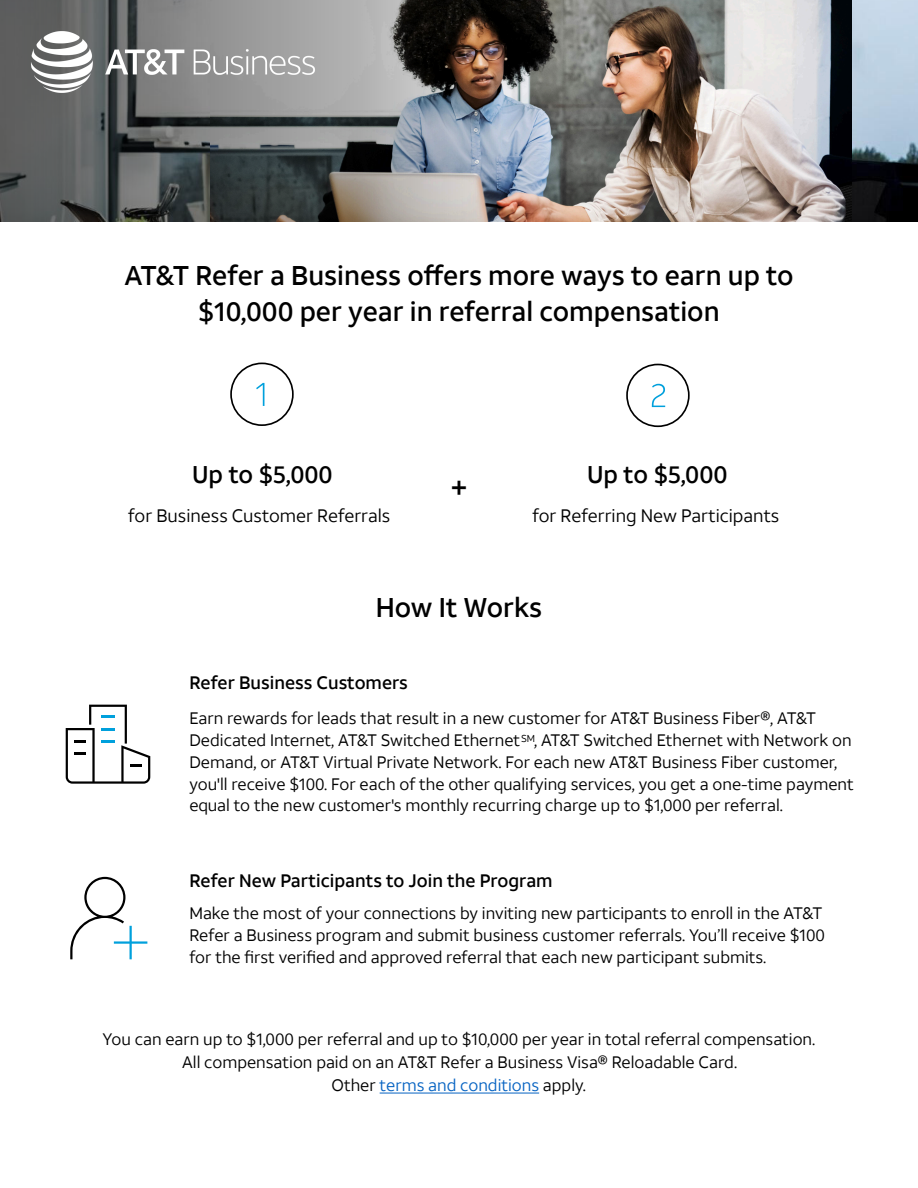
<style>
.page{position:relative;width:918px;height:1188px;background:#fff}
.page>*{position:absolute;margin:0;border:0;box-sizing:border-box;transform-origin:0 0}
.t1{font:500 29.85px "ATT Aleck Sans";color:#000}
.t2{font:500 27px/35.4px "ATT Aleck Sans";color:#000;text-align:center}
.t3{font:500 24.15px "ATT Aleck Sans";color:#000}
.t4{font:500 18px "ATT Aleck Sans";color:#000}
.t5{font:18px "ATT Aleck Sans";color:#000}
.t6{font:16.5px/21.8px "ATT Aleck Sans";color:#000}
.t7{font:10.05px "ATT Aleck Sans";color:#000}
.s1{color:#0663c2}
</style>
<div class="page">
<img style="left:851px;top:0;width:67px;height:221px">
<svg style="left:230px;top:363px;width:64px;height:63px"></svg>
<hr style="left:380px;top:1093px;width:159px;height:1px;background:#0663c2">
<svg style="left:626px;top:364px;width:64px;height:63px"></svg>
<svg style="left:66px;top:705px;width:84px;height:79px"></svg>
<svg style="left:70px;top:877px;width:77px;height:82px"></svg>
<img style="left:505px;top:0;width:346px;height:221px">
<img style="left:0;top:0;width:505px;height:221px">
<img style="left:0;top:0;width:345px;height:124px">
<h2 class="t2" style="left:124px;top:258px;width:671px">AT&amp;T Refer a Business offers more ways to earn up to $10,000 per year in referral compensation</h2>
<h3 class="t3" style="left:192px;top:459px;width:142px">Up to $5,000</h3>
<p class="t5" style="left:128px;top:505px;width:264px">for Business Customer Referrals</p>
<h1 class="t1" style="left:450px;top:469px;width:19px">+</h1>
<h3 class="t3" style="left:587px;top:459px;width:142px">Up to $5,000</h3>
<p class="t5" style="left:532px;top:505px;width:248px">for Referring New Participants</p>
<h2 class="t2" style="left:376px;top:590px;width:168px">How It Works</h2>
<p class="t4" style="left:189px;top:672px;width:220px">Refer Business Customers</p>
<p class="t6" style="left:189px;top:708px;width:666px">Earn rewards for leads that result in a new customer for AT&amp;T Business Fiber®, AT&amp;T Dedicated Internet, AT&amp;T Switched Ethernet , AT&amp;T Switched Ethernet with Network on Demand, or AT&amp;T Virtual Private Network. For each new AT&amp;T Business Fiber customer, you'll receive $100. For each of the other qualifying services, you get a one-time payment equal to the new customer's monthly recurring charge up to $1,000 per referral.</p>
<p class="t7" style="left:521px;top:732px;width:16px">SM</p>
<p class="t4" style="left:189px;top:869px;width:365px">Refer New Participants to Join the Program</p>
<p class="t6" style="left:189px;top:903px;width:637px">Make the most of your connections by inviting new participants to enroll in the AT&amp;T<br>Refer a Business program and submit business customer referrals. You’ll receive $100 for the first verified and approved referral that each new participant submits.</p>
<p class="t6" style="left:103px;top:1027px;width:714px;line-height:23.2px;text-align:center">You can earn up to $1,000 per referral and up to $10,000 per year in total referral compensation.<br>All compensation paid on an AT&amp;T Refer a Business Visa® Reloadable Card.<br>Other <span class="s1">terms and conditions</span> apply.</p>
</div>
